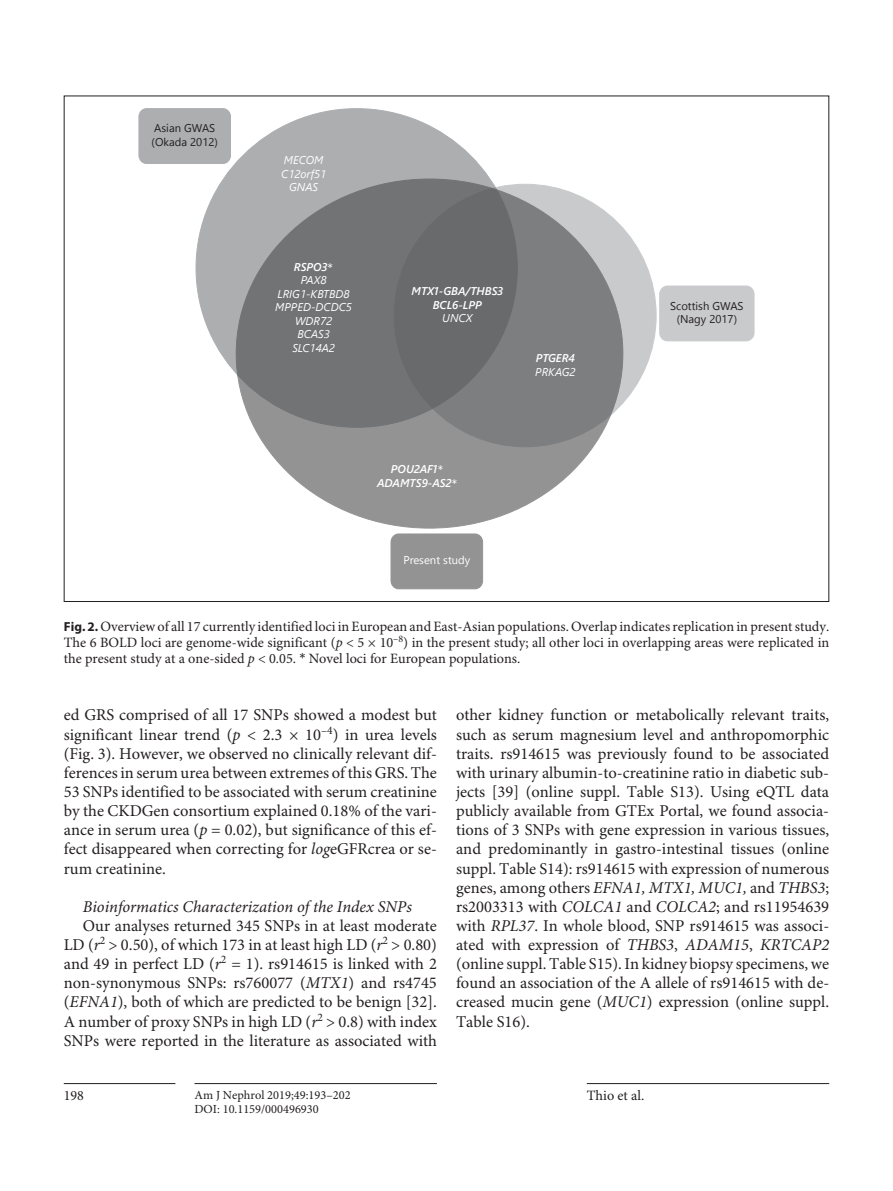
<style>
.page{position:relative;width:893px;height:1191px;background:#fff}
.page>*{position:absolute;margin:0;border:0;box-sizing:border-box;transform-origin:0 0}
.t1{font:16.5px/19px "Minion Pro";color:#231f20;text-align:justify}
.t2{font:italic 16.5px "Minion Pro";color:#231f20}
.t3{font:14.25px/15.9px "Minion Pro";color:#231f20;text-align:justify}
.t4{font:12.3px "Minion Pro";color:#231f20}
.t5{font:italic 11.25px/13.5px "Segoe UI";color:#fff;text-align:center}
.t6{font:italic 600 11.25px/13.5px "Segoe UI";color:#fff;text-align:center}
.t7{font:11.25px/13.5px "Segoe UI";color:#231f20}
.t8{font:11.25px "Segoe UI";color:#fff}
.s1{font-weight:600}
.s2{font-family:"Consolas";font-style:normal}
.s3{font-family:"Consolas";font-weight:400;font-style:normal}
.s4{font-family:"Myriad Pro";font-weight:700;font-size:13.2px}
.s5{font-style:italic}
.s6{font-family:"Cambria"}
</style>
<div class="page">
<hr style="left:64px;top:1083px;width:111px;height:1px;background:#231f20">
<hr style="left:195px;top:1083px;width:242px;height:1px;background:#231f20">
<hr style="left:587px;top:1083px;width:242px;height:1px;background:#231f20">
<div style="left:394px;top:184px;width:262px;height:263px;background:#c9cacc;border-radius:50%"></div>
<div style="left:660px;top:286px;width:94px;height:55px;background:#c9cacc;border-radius:8px"></div>
<div style="left:659px;top:286px;width:95px;height:55px;border:1px solid #bcbdc0;border-radius:8px"></div>
<div style="left:196px;top:109px;width:321px;height:318px;background:#acaeaf;border-radius:50%"></div>
<div style="left:139px;top:109px;width:92px;height:54px;background:#acaeaf;border-radius:8px"></div>
<div style="left:139px;top:108px;width:92px;height:56px;border:1px solid #76787b;border-radius:8px"></div>
<svg style="left:236px;top:179px;width:387px;height:349px;background:#7a7b7d"></svg>
<div style="left:391px;top:534px;width:92px;height:55px;background:#939394;border-radius:8px"></div>
<div style="left:391px;top:533px;width:92px;height:56px;border:1px solid #4b4c4d;border-radius:8px"></div>
<p class="t7" style="left:152px;top:121px;width:68px">Asian GWAS (Okada 2012)</p>
<p class="t5" style="left:281px;top:153px;width:47px">MECOM<br>C12orf51<br>GNAS</p>
<p class="t5" style="left:275px;top:260px;width:78px"><span class="s1">RSPO3</span><span class="s2">*<br></span>PAX8<br>LRIG1-KBTBD8<br>MPPED-DCDC5<br>WDR72<br>BCAS3<br>SLC14A2</p>
<p class="t6" style="left:412px;top:284px;width:93px">MTX1-GBA/THBS3<br>BCL6-LPP</p>
<p class="t5" style="left:442px;top:311px;width:32px">UNCX</p>
<p class="t6" style="left:536px;top:351px;width:41px">PTGER4</p>
<p class="t5" style="left:535px;top:364px;width:42px">PRKAG2</p>
<p class="t6" style="left:377px;top:462px;width:82px">POU2AF1<span class="s3">*<br></span>ADAMTS9-AS2<span class="s3">*</span></p>
<p class="t8" style="left:403px;top:552px;width:68px">Present study</p>
<p class="t7" style="left:670px;top:298px;width:75px;text-align:center">Scottish GWAS (Nagy 2017)</p>
<p class="t3" style="left:64px;top:619px;width:767px"><span class="s4">Fig. 2.</span> Overview of all 17 currently identified loci in European and East-Asian populations. Overlap indicates replication in present study.<br>The 6 BOLD loci are genome-wide significant (<span class="s5">p</span> &lt; 5 × 10<sup>–8</sup>) in the present study; all other loci in overlapping areas were replicated in the present study at a one-sided <span class="s5">p</span> &lt; 0.05. <span class="s6">*</span> Novel loci for European populations.</p>
<p class="t1" style="left:64px;top:706px;width:375px">ed GRS comprised of all 17 SNPs showed a modest but significant linear trend (<span class="s5">p</span> &lt; 2.3 × 10<sup>–4</sup>) in urea levels (Fig. 3). However, we observed no clinically relevant dif&shy;ferences in serum urea between extremes of this GRS. The 53 SNPs identified to be associated with serum creatinine by the CKDGen consortium explained 0.18% of the vari&shy;ance in serum urea (<span class="s5">p</span> = 0.02), but significance of this ef&shy;fect disappeared when correcting for <span class="s5">log</span>eGFRcrea or se&shy;rum creatinine.</p>
<p class="t2" style="left:83px;top:896px;width:330px">Bioinformatics Characterization of the Index SNPs</p>
<p class="t1" style="left:64px;top:916px;width:375px;text-indent:19px">Our analyses returned 345 SNPs in at least moderate LD (<span class="s5">r</span><sup>2</sup> &gt; 0.50), of which 173 in at least high LD (<span class="s5">r</span><sup>2</sup> &gt; 0.80) and 49 in perfect LD (<span class="s5">r</span><sup>2</sup> = 1). rs914615 is linked with 2 non-synonymous SNPs: rs760077 (<span class="s5">MTX1</span>) and rs4745 (<span class="s5">EFNA1</span>), both of which are predicted to be benign [32].<br>A number of proxy SNPs in high LD (<span class="s5">r</span><sup>2</sup> &gt; 0.8) with index SNPs were reported in the literature as associated with</p>
<p class="t1" style="left:456px;top:706px;width:375px">other kidney function or metabolically relevant traits, such as serum magnesium level and anthropomorphic traits. rs914615 was previously found to be associated with urinary albumin-to-creatinine ratio in diabetic sub&shy;jects [39] (online suppl. Table S13). Using eQTL data publicly available from GTEx Portal, we found associa&shy;tions of 3 SNPs with gene expression in various tissues, and predominantly in gastro-intestinal tissues (online suppl. Table S14): rs914615 with expression of numerous genes, among others <span class="s5">EFNA1, MTX1, MUC1,</span> and <span class="s5">THBS3</span>; rs2003313 with <span class="s5">COLCA1</span> and <span class="s5">COLCA2</span>; and rs11954639 with <span class="s5">RPL37</span>. In whole blood, SNP rs914615 was associ&shy;ated with expression of <span class="s5">THBS3</span>, <span class="s5">ADAM15</span>, <span class="s5">KRTCAP2 </span>(online suppl. Table S15). In kidney biopsy specimens, we found an association of the A allele of rs914615 with de&shy;creased mucin gene (<span class="s5">MUC1</span>) expression (online suppl.<br>Table S16).</p>
<p class="t3" style="left:64px;top:1088px;width:22px">198</p>
<p class="t4" style="left:195px;top:1087px;width:158px">Am J Nephrol 2019;49:193–202</p>
<p class="t3" style="left:587px;top:1088px;width:59px">Thio et al.</p>
<p class="t4" style="left:195px;top:1101px;width:126px">DOI: 10.1159/000496930</p>
</div>
